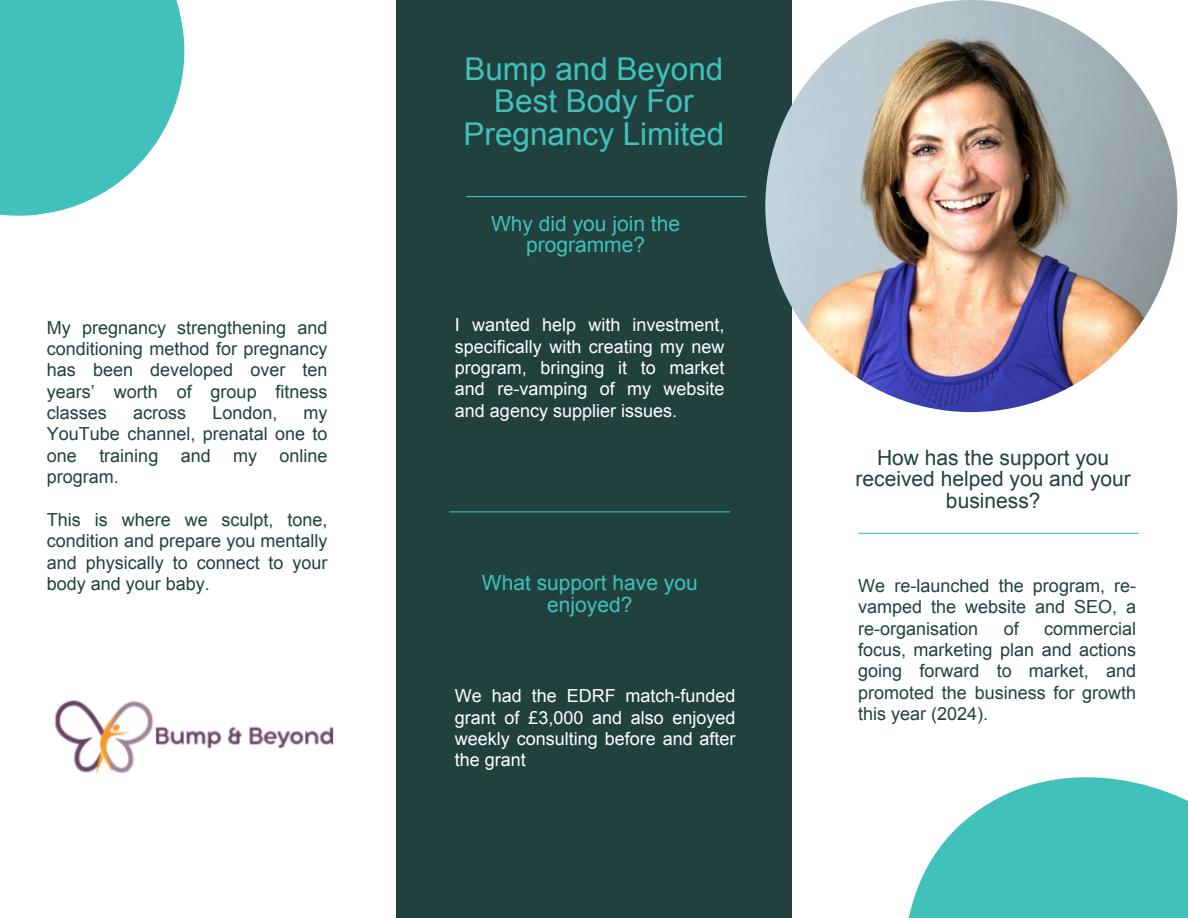
<style>
.page{position:relative;width:1188px;height:918px;background:#fff}
.page>*{position:absolute;margin:0;border:0;box-sizing:border-box;transform-origin:0 0}
.t1{font:31.5px/32.7px "Arial";color:#40c1bb;text-align:center}
.t2{font:21px/21.3px "Arial";color:#40c1bb;text-align:center}
.t3{font:21px/21.3px "Arial";color:#21413f;text-align:center}
.t4{font:18px/21.3px "Arial";color:#21413f;text-align:justify}
.t5{font:18px/21.3px "Arial";color:#fff;text-align:justify}
.s1{font-family:"Noto Sans"}
</style>
<div class="page">
<div style="left:396px;top:0;width:396px;height:918px;background:#21413f"></div>
<svg style="left:908px;top:777px;width:280px;height:141px;fill:#40c1bb"></svg>
<hr style="left:466px;top:196px;width:281px;height:1px;background:#40c1bb">
<img style="left:765px;top:0;width:412px;height:412px;border-radius:50%">
<hr style="left:449px;top:511px;width:281px;height:1px;background:#40c1bb">
<hr style="left:858px;top:533px;width:281px;height:1px;background:#40c1bb">
<svg style="left:0;top:0;width:185px;height:216px;fill:#40c1bb"></svg>
<img style="left:54px;top:700px;width:280px;height:74px">
<p class="t4" style="left:47px;top:317px;width:282px">My pregnancy strengthening and conditioning method for pregnancy has been developed over ten years’ worth of group fitness classes</p>
<p class="t4" style="left:133px;top:402px;width:55px">across</p>
<p class="t4" style="left:212px;top:402px;width:67px">London,</p>
<p class="t4" style="left:47px;top:402px;width:282px;text-indent:257px">my YouTube channel, prenatal one to one training and my online program.</p>
<h1 class="t4" style="left:47px;top:509px;width:282px">This is where we sculpt, tone, condition and prepare you mentally and physically to connect to your body and your baby.</h1>
<h2 class="t1" style="left:464px;top:53px;width:262px">Bump and Beyond<br>Best Body For<br>Pregnancy Limited</h2>
<p class="t2" style="left:491px;top:213px;width:190px">Why did you join the programme?</p>
<h2 class="t5" style="left:455px;top:314px;width:271px">I wanted help with investment, specifically with creating my new program, bringing it to market and re-vamping of my website and agency supplier issues.</h2>
<p class="t2" style="left:482px;top:572px;width:217px">What support have you enjoyed?</p>
<p class="t5" style="left:455px;top:685px;width:282px">We had the EDRF match-funded grant of <span class="s1">£</span>3,000 and also enjoyed weekly consulting before and after the grant</p>
<h2 class="t3" style="left:856px;top:447px;width:277px">How has the support you received helped you and your business?</h2>
<p class="t4" style="left:858px;top:575px;width:280px">We re-launched the program, re&shy;vamped the website and SEO, a re-organisation</p>
<p class="t4" style="left:1004px;top:618px;width:16px">of</p>
<p class="t4" style="left:858px;top:618px;width:280px;text-indent:186px">commercial focus, marketing plan and actions going forward to market, and promoted the business for growth this year (2024).</p>
</div>
